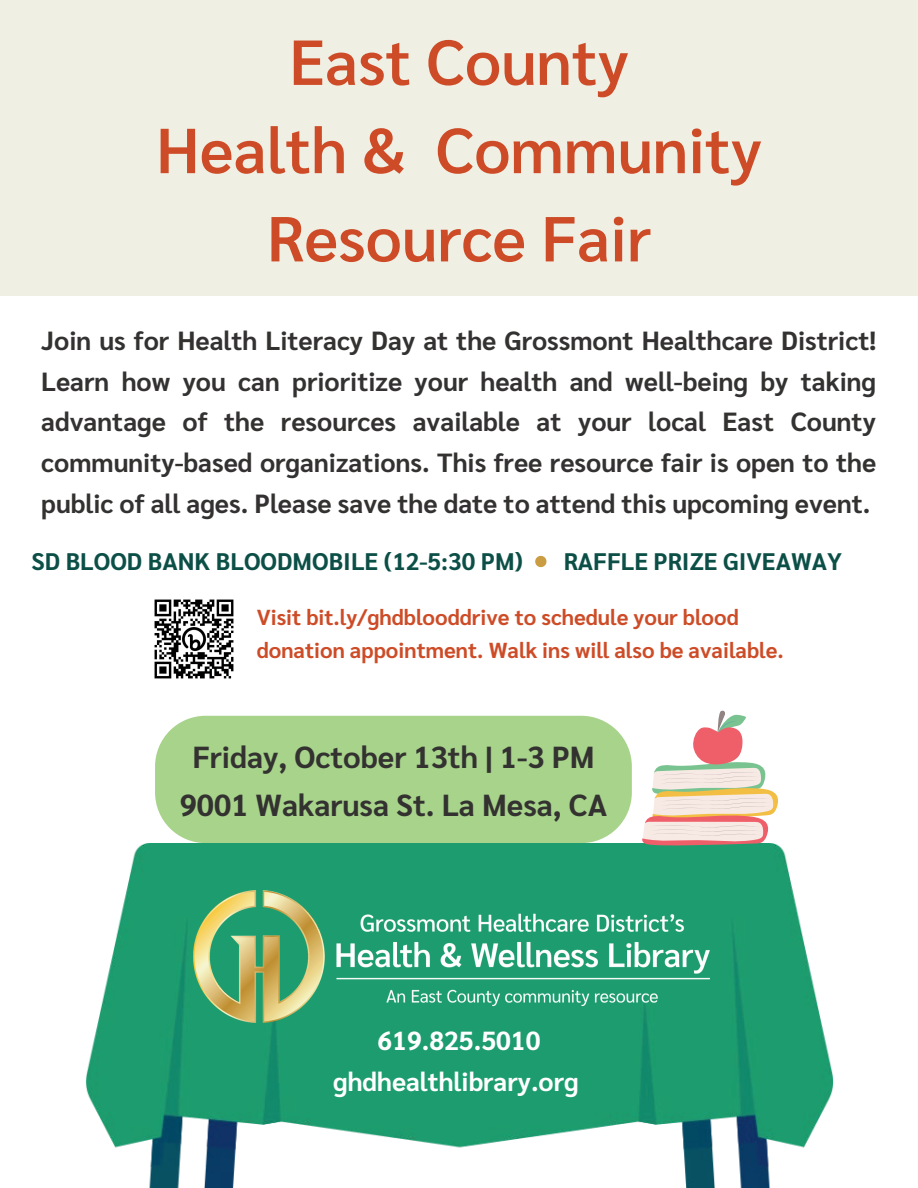
<style>
.page{position:relative;width:918px;height:1188px;background:#fff}
.page>*{position:absolute;margin:0;border:0;box-sizing:border-box;transform-origin:0 0}
.t1{font:600 63.45px/88.2px "Sarabun";color:#cd4c27;text-align:center}
.t2{font:700 30.45px/47.7px "Sarabun";color:#333231;text-align:center}
.t3{font:700 26.25px/40.5px "Sarabun";color:#333231;text-align:justify}
.t4{font:700 26.1px/40.5px "Sarabun";color:#fff;text-align:center}
.t5{font:700 24px "Sarabun";color:#0c4f47}
.t6{font:700 21.75px/33.8px "Sarabun";color:#cd4c27}
</style>
<div class="page">
<img style="left:85px;top:843px;width:748px;height:345px">
<img style="left:193px;top:891px;width:516px;height:131px">
<div style="left:155px;top:716px;width:477px;height:127px;background:#a7d38a"></div>
<svg style="left:642px;top:710px;width:137px;height:136px"></svg>
<div style="left:0;top:0;width:918px;height:295px;background:#f0efe4"></div>
<svg style="left:535px;top:556px;width:11px;height:11px"></svg>
<img style="left:154px;top:599px;width:80px;height:80px">
<h1 class="t1" style="left:156px;top:19px;width:607px">East County<br>Health &amp; Community<br>Resource Fair</h1>
<p class="t3" style="left:41px;top:321px;width:837px">Join us for Health Literacy Day at the Grossmont Healthcare District!<br>Learn how you can prioritize your health and well-being by taking advantage of the resources available at your local East County community-based organizations. This free resource fair is open to the public of all ages. Please save the date to attend this upcoming event.</p>
<p class="t5" style="left:32px;top:548px;width:493px">SD BLOOD BANK BLOODMOBILE (12-5:30 PM)</p>
<p class="t5" style="left:564px;top:548px;width:280px">RAFFLE PRIZE GIVEAWAY</p>
<p class="t6" style="left:257px;top:600px;width:529px">Visit bit.ly/ghdblooddrive to schedule your blood donation appointment. Walk ins will also be available.</p>
<p class="t2" style="left:180px;top:734px;width:429px">Friday, October 13th | 1-3 PM<br>9001 Wakarusa St. La Mesa, CA</p>
<p class="t4" style="left:333px;top:1021px;width:247px">619.825.5010 ghdhealthlibrary.org</p>
</div>
